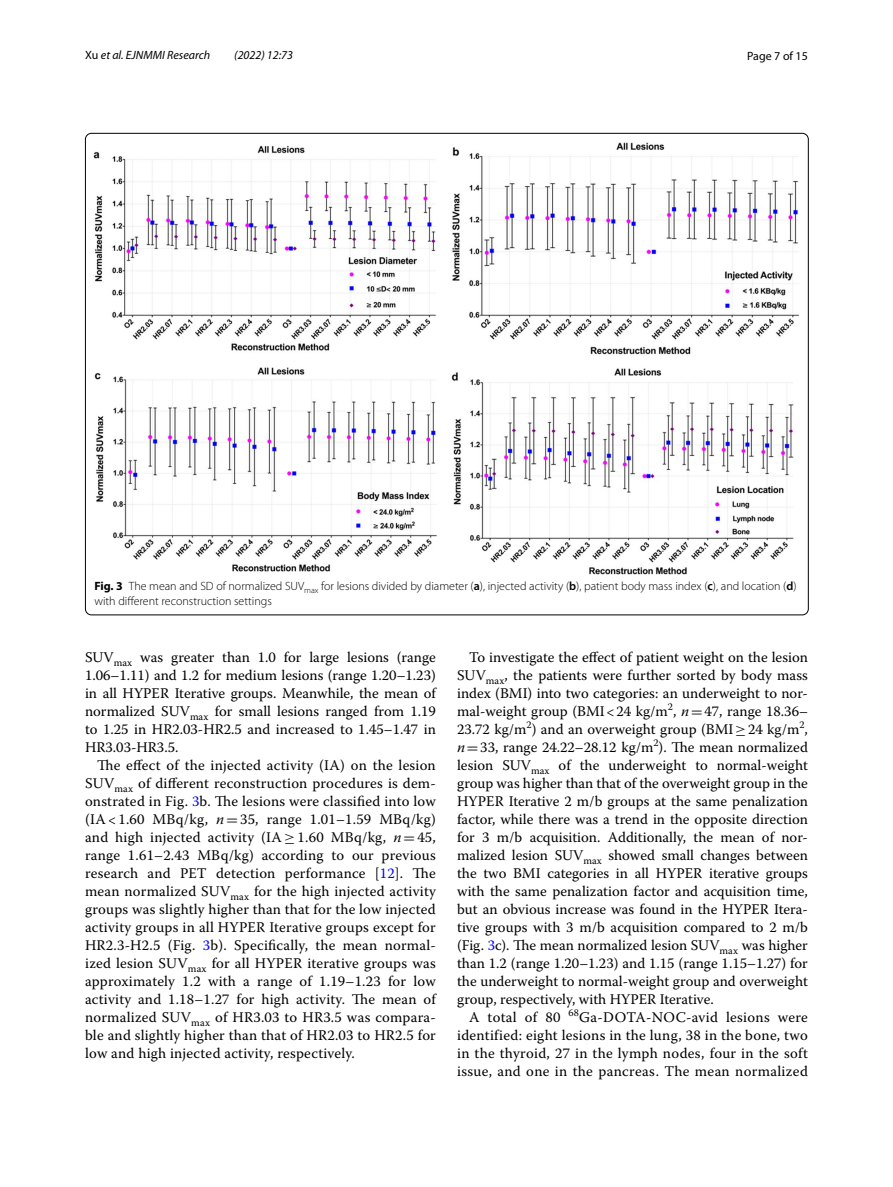
<style>
.page{position:relative;width:893px;height:1187px;background:#fff}
.page>*{position:absolute;margin:0;border:0;box-sizing:border-box;transform-origin:0 0}
.t1{font:14.7px/18px "Warnock Pro";letter-spacing:.01em;color:#000;text-align:justify}
.t2{font:300 12px/15px "Myriad Pro";color:#000}
.t3{font:italic 12px "Myriad Pro";color:#000}
.t4{font:12px "Myriad Pro";color:#000}
.s1{font-style:normal}
.s2{font-weight:700}
.s3{font-weight:600}
.s4{color:#00f}
.s5{font-family:"Warnock Pro It 2"}
.s6{font-family:"MTSY"}
</style>
<div class="page">
<img style="left:94px;top:142px;width:705px;height:432px">
<p class="t3" style="left:85px;top:48px;width:127px"><span class="s1">Xu</span> et al. EJNMMI Research</p>
<p class="t3" style="left:234px;top:48px;width:60px">(2022) 12:73</p>
<p class="t4" style="left:747px;top:48px;width:62px">Page 7 of 15</p>
<p class="t2" style="left:94px;top:578px;width:704px"><span class="s2">Fig. 3</span> The mean and SD of normalized SUV<sub>max</sub> for lesions divided by diameter (<span class="s3">a</span>), injected activity (<span class="s3">b</span>), patient body mass index (<span class="s3">c</span>), and location (<span class="s3">d</span>) with different reconstruction settings</p>
<p class="t1" style="left:85px;top:648px;width:352px">SUV<sub>max</sub> was greater than 1.0 for large lesions (range 1.06–1.11) and 1.2 for medium lesions (range 1.20–1.23) in all HYPER Iterative groups. Meanwhile, the mean of normalized SUV<sub>max</sub> for small lesions ranged from 1.19 to 1.25 in HR2.03-HR2.5 and increased to 1.45–1.47 in HR3.03-HR3.5.</p>
<p class="t1" style="left:85px;top:756px;width:352px;text-indent:12px">The effect of the injected activity (IA) on the lesion SUV<sub>max</sub> of different reconstruction procedures is dem&shy;onstrated in Fig. <span class="s4">3</span>b. The lesions were classified into low (IA &lt; 1.60 MBq/kg, <span class="s5">n</span><span class="s6">=</span>35, range 1.01–1.59 MBq/kg) and high injected activity (IA <span class="s6">≥</span> 1.60 MBq/kg, <span class="s5">n</span><span class="s6">=</span>45, range 1.61–2.43 MBq/kg) according to our previous research and PET detection performance [<span class="s4">12</span>]. The mean normalized SUV<sub>max</sub> for the high injected activity groups was slightly higher than that for the low injected activity groups in all HYPER Iterative groups except for HR2.3-H2.5 (Fig. <span class="s4">3</span>b). Specifically, the mean normal&shy;ized lesion SUV<sub>max</sub> for all HYPER iterative groups was approximately 1.2 with a range of 1.19–1.23 for low activity and 1.18–1.27 for high activity. The mean of normalized SUV<sub>max</sub> of HR3.03 to HR3.5 was compara&shy;ble and slightly higher than that of HR2.03 to HR2.5 for low and high injected activity, respectively.</p>
<p class="t1" style="left:457px;top:648px;width:352px;text-indent:12px">To investigate the effect of patient weight on the lesion SUV<sub>max</sub>, the patients were further sorted by body mass index (BMI) into two categories: an underweight to nor&shy;mal-weight group (BMI&lt;24 kg/m<sup>2</sup>, <span class="s5">n</span><span class="s6">=</span>47, range 18.36– 23.72 kg/m<sup>2</sup>) and an overweight group (BMI<span class="s6">≥</span>24 kg/m<sup>2</sup>, <span class="s5">n</span><span class="s6">=</span>33, range 24.22–28.12 kg/m<sup>2</sup>). The mean normalized lesion SUV<sub>max</sub> of the underweight to normal-weight group was higher than that of the overweight group in the HYPER Iterative 2 m/b groups at the same penalization factor, while there was a trend in the opposite direction for 3 m/b acquisition. Additionally, the mean of nor&shy;malized lesion SUV<sub>max</sub> showed small changes between the two BMI categories in all HYPER iterative groups with the same penalization factor and acquisition time, but an obvious increase was found in the HYPER Itera&shy;tive groups with 3 m/b acquisition compared to 2 m/b (Fig. <span class="s4">3</span>c). The mean normalized lesion SUV<sub>max</sub> was higher than 1.2 (range 1.20–1.23) and 1.15 (range 1.15–1.27) for the underweight to normal-weight group and overweight group, respectively, with HYPER Iterative.</p>
<p class="t1" style="left:457px;top:1008px;width:352px;text-indent:12px">A total of 80 <sup>68</sup>Ga-DOTA-NOC-avid lesions were identified: eight lesions in the lung, 38 in the bone, two in the thyroid, 27 in the lymph nodes, four in the soft issue, and one in the pancreas. The mean normalized</p>
</div>
